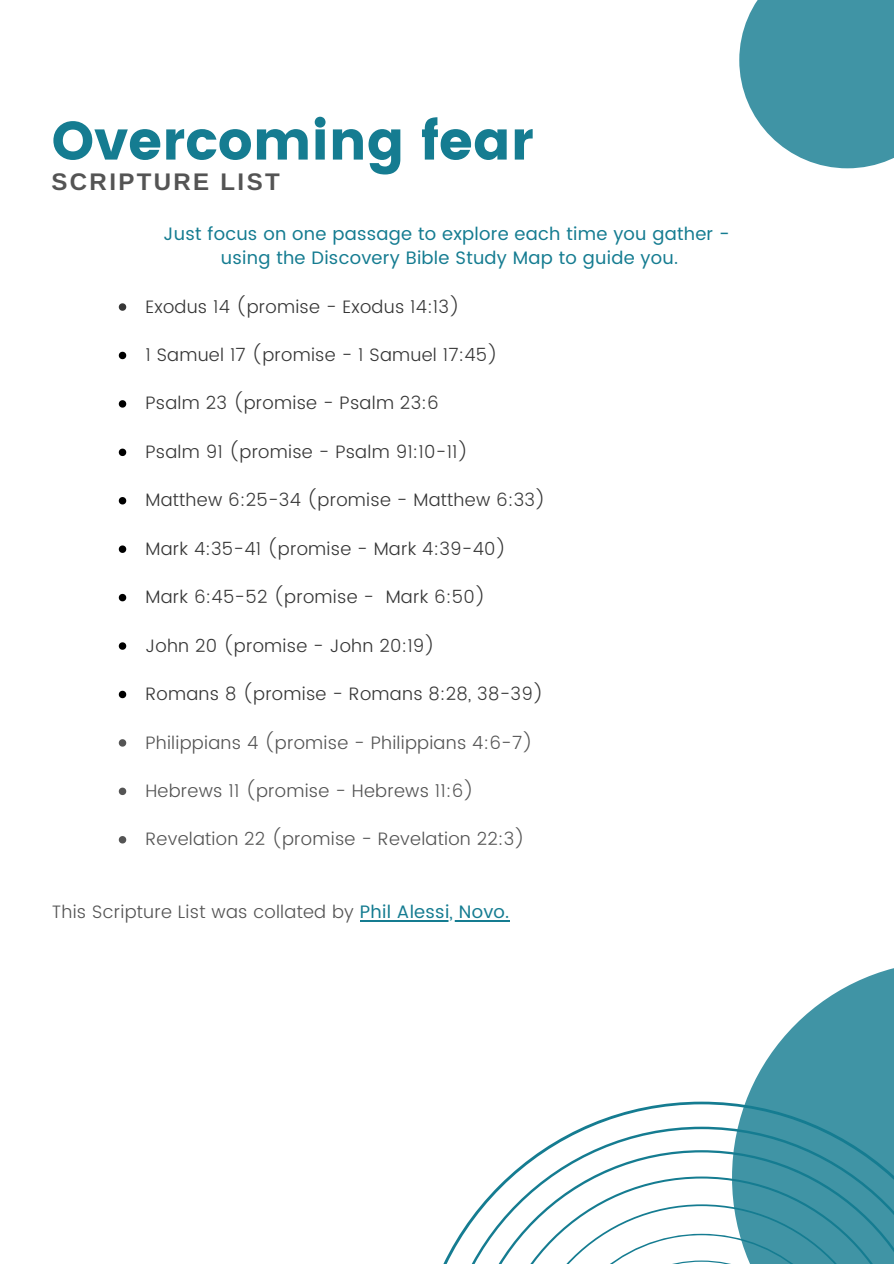
<style>
.page{position:relative;width:894px;height:1264px;background:#fff}
.page>*{position:absolute;margin:0;border:0;box-sizing:border-box;transform-origin:0 0}
.t1{font:54px "Poppins";color:#157c91}
.t2{font:700 24px "Arimo";letter-spacing:.1em;color:#545454}
.t3{font:300 18px "Poppins";letter-spacing:.015em;color:#363636}
.t4{font:300 18px "Poppins";letter-spacing:.015em;color:#545454}
.t5{font:18px/24.2px "Poppins";letter-spacing:.015em;color:#157c91;text-align:center}
.s1{font-weight:400;color:#157c91}
</style>
<div class="page">
<svg style="left:586px;top:1101px;width:145px;height:25px"></svg>
<svg style="left:444px;top:1126px;width:287px;height:137px"></svg>
<svg style="left:731px;top:968px;width:162px;height:295px;fill:#4094a5"></svg>
<svg style="left:739px;top:0;width:154px;height:168px;background:#56a0af"></svg>
<svg style="left:119px;top:303px;width:7px;height:8px"></svg>
<svg style="left:119px;top:352px;width:7px;height:7px"></svg>
<svg style="left:119px;top:400px;width:7px;height:7px"></svg>
<svg style="left:119px;top:448px;width:7px;height:8px"></svg>
<svg style="left:119px;top:497px;width:7px;height:7px"></svg>
<svg style="left:119px;top:545px;width:7px;height:8px"></svg>
<svg style="left:119px;top:594px;width:7px;height:7px"></svg>
<svg style="left:119px;top:642px;width:7px;height:7px"></svg>
<svg style="left:119px;top:690px;width:7px;height:8px"></svg>
<svg style="left:119px;top:739px;width:7px;height:7px"></svg>
<svg style="left:119px;top:787px;width:7px;height:8px"></svg>
<svg style="left:119px;top:836px;width:7px;height:7px"></svg>
<hr style="left:360px;top:919px;width:149px;height:2px;background:#157c91">
<h1 class="t1" style="left:52px;top:109px;width:483px">Overcoming fear</h1>
<h2 class="t2" style="left:52px;top:168px;width:229px">SCRIPTURE LIST</h2>
<p class="t5" style="left:164px;top:222px;width:567px">Just focus on one passage to explore each time you gather - using the Discovery Bible Study Map to guide you.</p>
<p class="t3" style="left:145px;top:296px;width:316px">Exodus 14 (promise - Exodus 14:13)</p>
<p class="t3" style="left:145px;top:344px;width:354px">1 Samuel 17 (promise - 1 Samuel 17:45)</p>
<p class="t3" style="left:145px;top:393px;width:295px">Psalm 23 (promise - Psalm 23:6</p>
<p class="t3" style="left:145px;top:441px;width:324px">Psalm 91 (promise - Psalm 91:10-11)</p>
<p class="t3" style="left:145px;top:489px;width:402px">Matthew 6:25-34 (promise - Matthew 6:33)</p>
<p class="t3" style="left:145px;top:538px;width:362px">Mark 4:35-41 (promise - Mark 4:39-40)</p>
<p class="t3" style="left:145px;top:586px;width:341px">Mark 6:45-52 (promise - Mark 6:50)</p>
<p class="t3" style="left:145px;top:635px;width:291px">John 20 (promise - John 20:19)</p>
<p class="t3" style="left:145px;top:683px;width:399px">Romans 8 (promise - Romans 8:28, 38-39)</p>
<p class="t4" style="left:145px;top:731px;width:389px">Philippians 4 (promise - Philippians 4:6-7)</p>
<p class="t4" style="left:145px;top:780px;width:330px">Hebrews 11 (promise - Hebrews 11:6)</p>
<p class="t4" style="left:145px;top:828px;width:381px">Revelation 22 (promise - Revelation 22:3)</p>
<p class="t4" style="left:52px;top:901px;width:459px">This Scripture List was collated by <span class="s1">Phil Alessi, Novo.</span></p>
</div>
